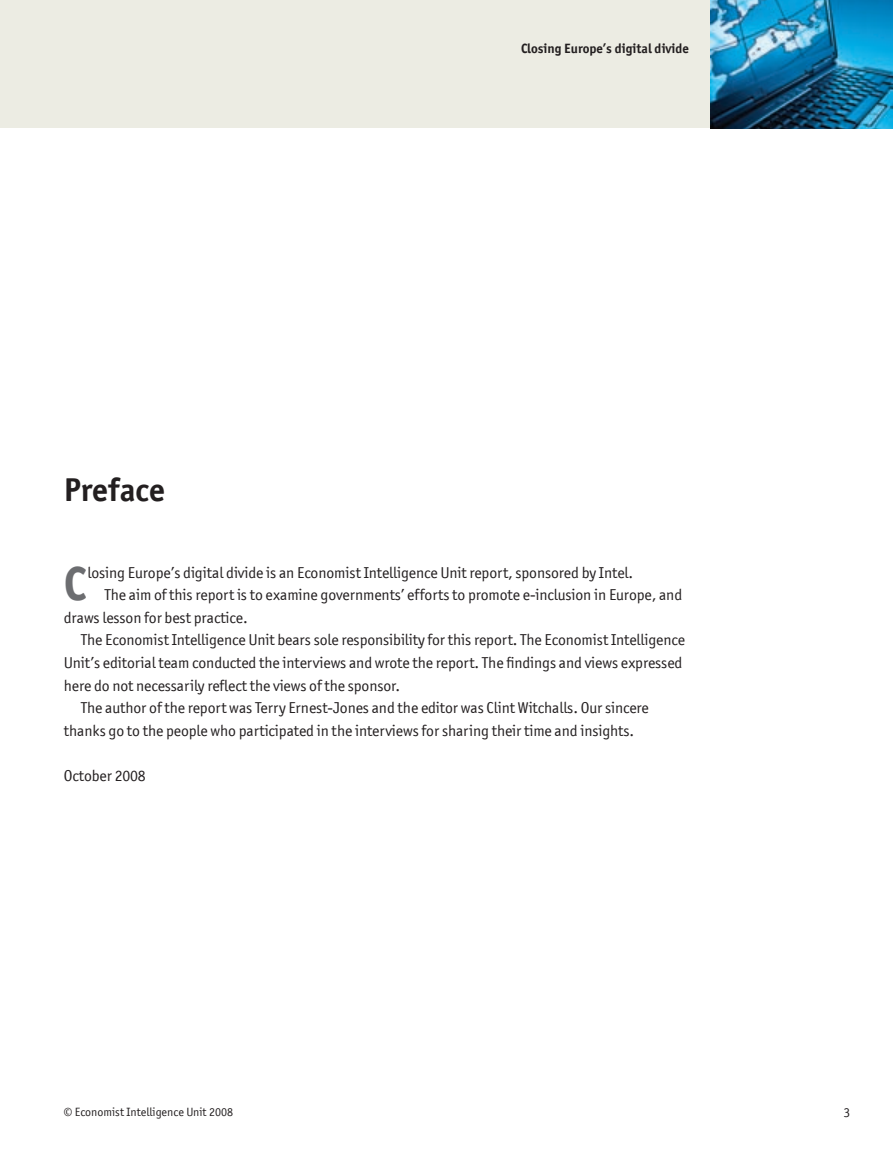
<style>
.page{position:relative;width:893px;height:1149px;background:#fff}
.page>*{position:absolute;margin:0;border:0;box-sizing:border-box;transform-origin:0 0}
.t1{font:700 47.85px "Officina San ITC";color:#6c6d70}
.t2{font:700 33px "Officina San ITC";color:#231f20}
.t3{font:15.75px "Officina San ITC";letter-spacing:-.005em;color:#231f20}
.t4{font:700 13.5px "Officina San ITC";color:#231f20}
.t5{font:12px "Officina San ITC";color:#231f20}
</style>
<div class="page">
<div style="left:0;top:0;width:893px;height:128px;background:#ecece3"></div>
<img style="left:710px;top:0;width:183px;height:128px">
<h2 class="t2" style="left:64px;top:469px;width:103px">Preface</h2>
<p class="t4" style="left:521px;top:40px;width:170px">Closing Europe’s digital divide</p>
<h1 class="t1" style="left:64px;top:554px;width:24px">C</h1>
<p class="t3" style="left:88px;top:563px;width:547px">losing Europe’s digital divide is an Economist Intelligence Unit report, sponsored by Intel.</p>
<p class="t3" style="left:105px;top:585px;width:579px">The aim of this report is to examine governments’ efforts to promote e-inclusion in Europe, and</p>
<p class="t3" style="left:64px;top:608px;width:185px">draws lesson for best practice.</p>
<p class="t3" style="left:81px;top:630px;width:606px">The Economist Intelligence Unit bears sole responsibility for this report. The Economist Intelligence</p>
<p class="t3" style="left:64px;top:653px;width:620px">Unit’s editorial team conducted the interviews and wrote the report. The findings and views expressed</p>
<p class="t3" style="left:64px;top:675px;width:338px">here do not necessarily reflect the views of the sponsor.</p>
<p class="t3" style="left:81px;top:698px;width:570px">The author of the report was Terry Ernest-Jones and the editor was Clint Witchalls. Our sincere</p>
<p class="t3" style="left:64px;top:721px;width:572px">thanks go to the people who participated in the interviews for sharing their time and insights.</p>
<p class="t3" style="left:64px;top:766px;width:84px">October 2008</p>
<p class="t5" style="left:64px;top:1104px;width:171px">© Economist Intelligence Unit 2008</p>
</div>
